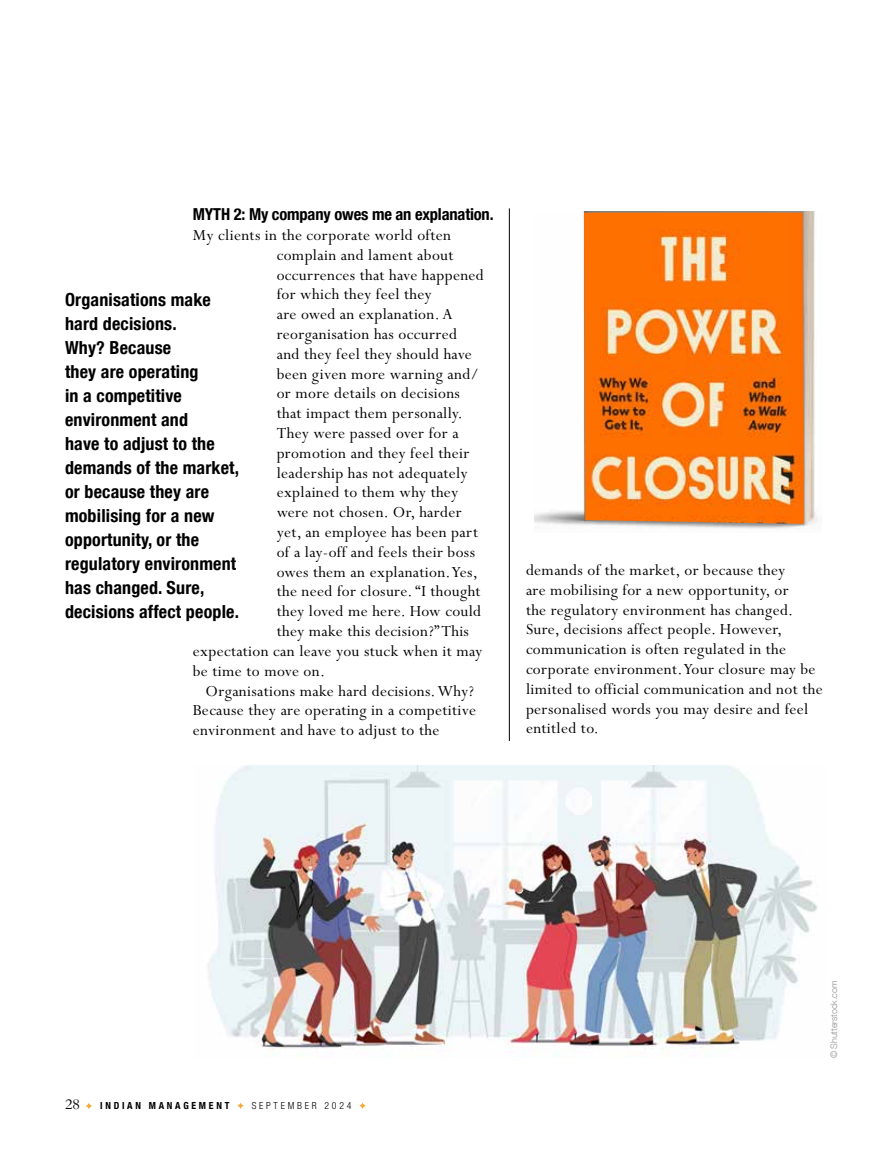
<style>
.page{position:relative;width:893px;height:1161px;background:#fff}
.page>*{position:absolute;margin:0;border:0;box-sizing:border-box;transform-origin:0 0}
.t1{font:700 condensed 18px/24px "Helvetica Neue LT Com";letter-spacing:.01em;color:#000}
.t2{font:17.25px/19.8px "Perpetua Std";letter-spacing:.02em;color:#000}
.t3{font:700 condensed 16.5px "Helvetica Neue LT Com";letter-spacing:-.01em;color:#000}
.t4{font:14.25px "Bergamo Std";color:#000}
.t5{font:700 condensed 9.75px "Helvetica Neue LT Com";letter-spacing:.28em;color:#000}
.t6{font:300 condensed 9.75px "Helvetica Neue LT Com";letter-spacing:.28em;color:#000}
.t7{font:300 9px "Helvetica Neue LT Com";letter-spacing:-.01em;color:#939598}
</style>
<div class="page">
<svg style="left:86px;top:1103px;width:6px;height:6px"></svg>
<svg style="left:237px;top:1102px;width:7px;height:7px"></svg>
<svg style="left:359px;top:1102px;width:7px;height:7px"></svg>
<hr style="left:509px;top:208px;width:1px;height:533px;background:#000">
<img style="left:534px;top:212px;width:284px;height:317px">
<img style="left:584px;top:213px;width:220px;height:311px">
<img style="left:208px;top:765px;width:610px;height:293px">
<p class="t3" style="left:193px;top:204px;width:302px">MYTH 2: My company owes me an explanation.</p>
<p class="t2" style="left:193px;top:226px;width:260px">My clients in the corporate world often</p>
<p class="t2" style="left:277px;top:245px;width:178px">complain and lament about</p>
<p class="t2" style="left:277px;top:265px;width:209px">occurrences that have happened</p>
<p class="t2" style="left:277px;top:285px;width:157px">for which they feel they</p>
<p class="t2" style="left:277px;top:305px;width:177px">are owed an explanation. A</p>
<p class="t2" style="left:277px;top:325px;width:182px">reorganisation has occurred</p>
<p class="t2" style="left:277px;top:345px;width:197px">and they feel they should have</p>
<p class="t2" style="left:277px;top:364px;width:204px">been given more warning and/</p>
<p class="t2" style="left:277px;top:384px;width:185px">or more details on decisions</p>
<p class="t2" style="left:277px;top:404px;width:188px">that impact them personally.</p>
<p class="t2" style="left:277px;top:424px;width:183px">They were passed over for a</p>
<p class="t2" style="left:277px;top:444px;width:194px">promotion and they feel their</p>
<p class="t2" style="left:277px;top:463px;width:192px">leadership has not adequately</p>
<p class="t2" style="left:277px;top:483px;width:183px">explained to them why they</p>
<p class="t2" style="left:277px;top:503px;width:187px">were not chosen. Or, harder</p>
<p class="t2" style="left:277px;top:523px;width:203px">yet, an employee has been part</p>
<p class="t2" style="left:277px;top:543px;width:200px">of a lay-off and feels their boss</p>
<p class="t2" style="left:277px;top:562px;width:203px">owes them an explanation. Yes,</p>
<p class="t2" style="left:277px;top:582px;width:205px">the need for closure. “I thought</p>
<p class="t2" style="left:277px;top:602px;width:206px">they loved me here. How could</p>
<p class="t2" style="left:277px;top:622px;width:194px">they make this decision?” This</p>
<p class="t2" style="left:193px;top:642px;width:291px">expectation can leave you stuck when it may</p>
<p class="t2" style="left:193px;top:661px;width:134px">be time to move on.</p>
<p class="t2" style="left:206px;top:681px;width:270px">Organisations make hard decisions. Why?</p>
<p class="t2" style="left:193px;top:701px;width:285px">Because they are operating in a competitive</p>
<p class="t2" style="left:193px;top:721px;width:248px">environment and have to adjust to the</p>
<p class="t1" style="left:65px;top:288px;width:176px">Organisations make hard decisions.<br>Why? Because<br>they are operating<br>in a competitive environment and<br>have to adjust to the demands of the market, or because they are mobilising for a new opportunity, or the regulatory environment has changed. Sure, decisions affect people.</p>
<p class="t2" style="left:526px;top:561px;width:298px">demands of the market, or because they<br>are mobilising for a new opportunity, or<br>the regulatory environment has changed.<br>Sure, decisions affect people. However, communication is often regulated in the corporate environment. Your closure may be limited to official communication and not the personalised words you may desire and feel entitled to.</p>
<p class="t4" style="left:65px;top:1096px;width:16px">28</p>
<p class="t5" style="left:100px;top:1100px;width:131px">INDIAN MANAGEMENT</p>
<p class="t6" style="left:252px;top:1100px;width:101px">SEPTEMBER 2024</p>
<p class="t7" style="left:828px;top:1058px;width:79px;rotate:-90deg">© Shutterstock.com</p>
</div>
